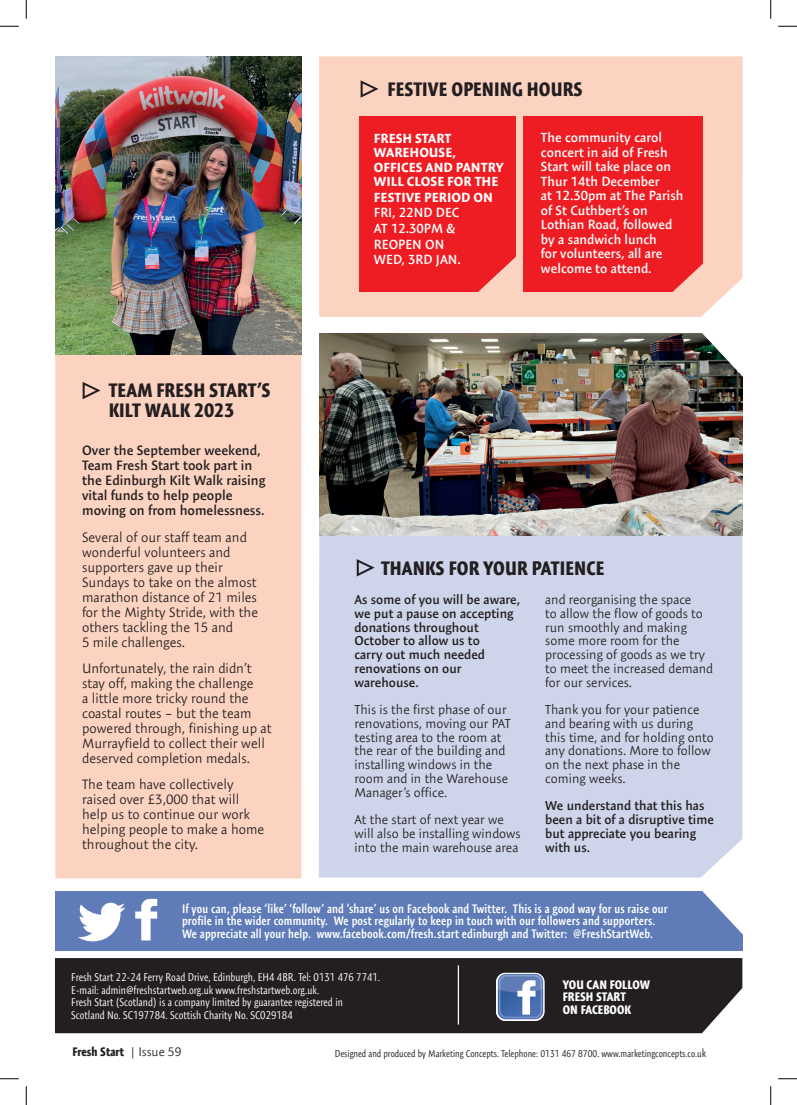
<style>
.page{position:relative;width:797px;height:1105px;background:#fff}
.page>*{position:absolute;margin:0;border:0;box-sizing:border-box;transform-origin:0 0}
.t1{font:700 condensed 19.75px/20.2px "Expo Sans Pro";letter-spacing:.005em;color:#231f20}
.t2{font:300 13.75px/15px "Expo Sans Pro";color:#231f20}
.t3{font:600 13.75px/15px "Expo Sans Pro";color:#231f20}
.t4{font:600 13.38px/14.5px "Expo Sans Pro";color:#fff}
.t5{font:700 13.38px/15px "Expo Sans Pro";color:#fff}
.t6{font:300 13.12px/13.8px "Expo Sans Pro";color:#231f20}
.t7{font:600 13.12px/13.8px "Expo Sans Pro";color:#231f20}
.t8{font:600 condensed 12.5px "Expo Sans Pro";letter-spacing:.01em;color:#fff}
.t9{font:700 condensed 12.5px "Expo Sans Pro";color:#fff}
.t10{font:700 condensed 12.5px "Expo Sans Pro";color:#231f20}
.t11{font:300 condensed 11.25px "Expo Sans Pro";color:#fff}
.t12{font:300 condensed 10px "Expo Sans Pro";color:#231f20}
.s1{font-weight:300;font-stretch:normal}
.s2{font-size:11.25px}
</style>
<div class="page">
<div style="left:319px;top:56px;width:423px;height:261px;background:#fcd3c1"></div>
<svg style="left:360px;top:80px;width:18px;height:18px"></svg>
<div style="left:319px;top:535px;width:423px;height:343px;background:#ced4e9"></div>
<svg style="left:357px;top:559px;width:17px;height:17px"></svg>
<img style="left:319px;top:333px;width:423px;height:202px">
<div style="left:359px;top:116px;width:157px;height:176px;background:#ee1d23"></div>
<div style="left:523px;top:116px;width:179px;height:176px;background:#ee1d23"></div>
<svg style="left:463px;top:254px;width:56px;height:58px"></svg>
<div style="left:55px;top:958px;width:687px;height:75px;background:#231f20"></div>
<img style="left:496px;top:973px;width:48px;height:48px">
<hr style="left:458px;top:965px;width:1px;height:59px;background:#fff">
<div style="left:55px;top:891px;width:687px;height:59px;background:#5f7cb8"></div>
<svg style="left:78px;top:903px;width:47px;height:38px"></svg>
<svg style="left:135px;top:899px;width:22px;height:41px"></svg>
<svg style="left:695px;top:813px;width:48px;height:138px"></svg>
<img style="left:654px;top:254px;width:89px;height:145px">
<div style="left:55px;top:240px;width:246px;height:638px;background:#fcd3c1"></div>
<img style="left:55px;top:57px;width:246px;height:297px">
<svg style="left:83px;top:382px;width:17px;height:17px"></svg>
<svg style="left:0;top:25px;width:19px;height:2px"></svg>
<svg style="left:778px;top:25px;width:19px;height:2px"></svg>
<svg style="left:0;top:1078px;width:19px;height:1px"></svg>
<svg style="left:778px;top:1078px;width:19px;height:1px"></svg>
<svg style="left:25px;top:0;width:2px;height:19px"></svg>
<svg style="left:25px;top:1086px;width:2px;height:19px"></svg>
<svg style="left:770px;top:0;width:1px;height:19px"></svg>
<svg style="left:770px;top:1086px;width:1px;height:19px"></svg>
<p class="t1" style="left:387px;top:78px;width:196px">FESTIVE OPENING HOURS</p>
<p class="t1" style="left:109px;top:380px;width:163px">TEAM FRESH START’S<br>KILT WALK 2023</p>
<p class="t3" style="left:82px;top:443px;width:185px">Over the September weekend,<br>Team Fresh Start took part in the Edinburgh Kilt Walk raising vital funds to help people moving on from homelessness.</p>
<p class="t2" style="left:82px;top:529px;width:177px">Several of our staff team and wonderful volunteers and supporters gave up their<br>Sundays to take on the almost marathon distance of 21 miles for the Mighty Stride, with the others tackling the 15 and</p>
<p class="t2" style="left:82px;top:634px;width:105px">5 mile challenges.</p>
<p class="t2" style="left:82px;top:660px;width:191px">Unfortunately, the rain didn’t stay off, making the challenge<br>a little more tricky round the coastal routes – but the team powered through, finishing up at<br>Murrayfield to collect their well deserved completion medals.</p>
<p class="t2" style="left:82px;top:777px;width:184px">The team have collectively raised over £3,000 that will help us to continue our work helping people to make a home throughout the city.</p>
<p class="t5" style="left:374px;top:131px;width:84px;line-height:14.5px">FRESH START<br>WAREHOUSE,</p>
<p class="t5" style="left:374px;top:159px;width:131px">OFFICES AND PANTRY<br>WILL CLOSE FOR THE<br>FESTIVE PERIOD ON</p>
<p class="t4" style="left:374px;top:205px;width:87px">FRI, 22ND DEC</p>
<p class="t4" style="left:374px;top:221px;width:83px">AT 12.30PM &amp;</p>
<p class="t4" style="left:374px;top:236px;width:72px">REOPEN ON</p>
<p class="t4" style="left:374px;top:252px;width:88px">WED, 3RD JAN.</p>
<p class="t4" style="left:541px;top:130px;width:122px">The community carol</p>
<p class="t4" style="left:541px;top:145px;width:128px">concert in aid of Fresh</p>
<p class="t4" style="left:541px;top:159px;width:132px">Start will take place on<br>Thur 14th December</p>
<p class="t4" style="left:541px;top:188px;width:144px">at 12.30pm at The Parish of St Cuthbert’s on<br>Lothian Road, followed by a sandwich lunch<br>for volunteers, all are welcome to attend.</p>
<p class="t1" style="left:381px;top:558px;width:225px">THANKS FOR YOUR PATIENCE</p>
<p class="t7" style="left:354px;top:593px;width:167px">As some of you will be aware, we put a pause on accepting donations throughout<br>October to allow us to</p>
<p class="t7" style="left:354px;top:648px;width:132px">carry out much needed renovations on our warehouse.</p>
<p class="t6" style="left:354px;top:703px;width:154px">This is the first phase of our</p>
<p class="t6" style="left:354px;top:716px;width:158px">renovations, moving our PAT testing area to the room at the rear of the building and installing windows in the room and in the Warehouse<br>Manager’s office.</p>
<p class="t6" style="left:354px;top:813px;width:168px">At the start of next year we will also be installing windows into the main warehouse area</p>
<p class="t6" style="left:545px;top:593px;width:148px">and reorganising the space</p>
<p class="t6" style="left:545px;top:606px;width:159px">to allow the flow of goods to</p>
<p class="t6" style="left:545px;top:620px;width:169px">run smoothly and making some more room for the processing of goods as we try to meet the increased demand for our services.</p>
<p class="t6" style="left:545px;top:703px;width:170px">Thank you for your patience and bearing with us during this time, and for holding onto any donations. More to follow on the next phase in the coming weeks.</p>
<p class="t7" style="left:545px;top:799px;width:170px">We understand that this has been a bit of a disruptive time but appreciate you bearing with us.</p>
<p class="t8" style="left:182px;top:901px;width:487px">If you can, please ‘like’ ‘follow’ and ‘share’ us on Facebook and Twitter. This is a good way for us raise our</p>
<p class="t8" style="left:182px;top:913px;width:475px">profile in the wider community. We post regularly to keep in touch with our followers and supporters.</p>
<p class="t8" style="left:182px;top:926px;width:472px">We appreciate all your help. www.facebook.com/fresh.start edinburgh and Twitter: @FreshStartWeb.</p>
<p class="t11" style="left:71px;top:971px;width:310px">Fresh Start 22-24 Ferry Road Drive, Edinburgh, EH4 4BR. Tel: 0131 476 7741.</p>
<p class="t11" style="left:71px;top:983px;width:249px">E-mail: admin@freshstartweb.org.uk www.freshstartweb.org.uk.</p>
<p class="t11" style="left:71px;top:996px;width:273px">Fresh Start (Scotland) is a company limited by guarantee registered in</p>
<p class="t11" style="left:71px;top:1008px;width:223px">Scotland No. SC197784. Scottish Charity No. SC029184</p>
<p class="t9" style="left:563px;top:977px;width:89px">YOU CAN FOLLOW</p>
<p class="t9" style="left:563px;top:989px;width:64px">FRESH START</p>
<p class="t9" style="left:563px;top:1002px;width:70px">ON FACEBOOK</p>
<p class="t10" style="left:72px;top:1044px;width:111px">Fresh Start <span class="s1">| Issue 59</span></p>
<p class="t12" style="left:335px;top:1048px;width:373px">Designed and produced by Marketing Concepts. Telephone: 0131 467 8700. www.marketingconcepts.co.u<span class="s2">k</span></p>
</div>
